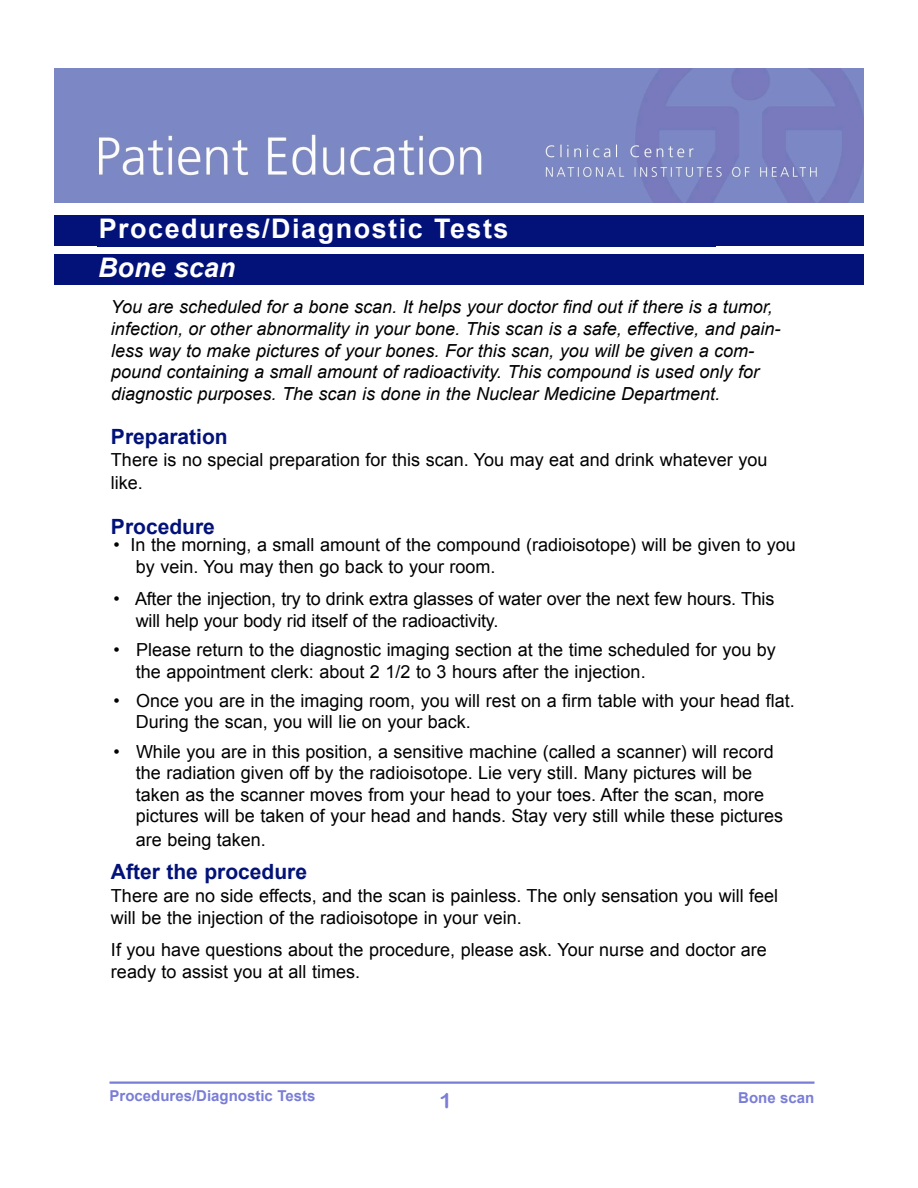
<style>
.page{position:relative;width:918px;height:1188px;background:#fff}
.page>*{position:absolute;margin:0;border:0;box-sizing:border-box;transform-origin:0 0}
.t1{font:700 27px "Arial";letter-spacing:.055em;color:#fff}
.t2{font:italic 700 27px "Arial";color:#fff}
.t3{font:700 21px "Arial";color:#021279}
.t4{font:21px "Arial Rounded MT Bold";color:#7a7dd6}
.t5{font:18px/21.6px "Arial";color:#000}
.t6{font:italic 18px/21.6px "Arial";color:#000}
.t7{font:700 15px "Arial";color:#7a7dd6}
</style>
<div class="page">
<hr style="left:109px;top:1081px;width:705px;height:3px;background:#7a7dd6">
<img style="left:54px;top:69px;width:810px;height:133px">
<div style="left:54px;top:215px;width:810px;height:31px;background:#021279"></div>
<div style="left:54px;top:254px;width:810px;height:31px;background:#021279"></div>
<p class="t1" style="left:99px;top:214px;width:411px">Procedures/Diagnostic Tests</p>
<p class="t2" style="left:98px;top:252px;width:139px">Bone scan</p>
<p class="t6" style="left:111px;top:296px;width:671px">You are scheduled for a bone scan. It helps your doctor find out if there is a tumor, infection, or other abnormality in your bone. This scan is a safe, effective, and pain&shy;less way to make pictures of your bones. For this scan, you will be given a com&shy;pound containing a small amount of radioactivity. This compound is used only for diagnostic purposes. The scan is done in the Nuclear Medicine Department.</p>
<h3 class="t3" style="left:111px;top:425px;width:118px">Preparation</h3>
<p class="t5" style="left:111px;top:449px;width:658px;line-height:22.5px">There is no special preparation for this scan. You may eat and drink whatever you like.</p>
<p class="t3" style="left:111px;top:515px;width:105px">Procedure</p>
<p class="t5" style="left:136px;top:534px;width:662px;text-indent:-22px">• In the morning, a small amount of the compound (radioisotope) will be given to you by vein. You may then go back to your room.</p>
<p class="t5" style="left:136px;top:588px;width:640px;text-indent:-22px">• After the injection, try to drink extra glasses of water over the next few hours. This will help your body rid itself of the radioactivity.</p>
<p class="t5" style="left:136px;top:639px;width:642px;text-indent:-22px">• Please return to the diagnostic imaging section at the time scheduled for you by the appointment clerk: about 2 1/2 to 3 hours after the injection.</p>
<p class="t5" style="left:136px;top:690px;width:661px;text-indent:-22px">• Once you are in the imaging room, you will rest on a firm table with your head flat.<br>During the scan, you will lie on your back.</p>
<p class="t5" style="left:136px;top:741px;width:649px;text-indent:-22px">• While you are in this position, a sensitive machine (called a scanner) will record the radiation given off by the radioisotope. Lie very still. Many pictures will be taken as the scanner moves from your head to your toes. After the scan, more pictures will be taken of your head and hands. Stay very still while these pictures</p>
<p class="t5" style="left:136px;top:829px;width:132px">are being taken.</p>
<p class="t3" style="left:111px;top:860px;width:198px">After the procedure</p>
<p class="t5" style="left:111px;top:885px;width:669px">There are no side effects, and the scan is painless. The only sensation you will feel will be the injection of the radioisotope in your vein.</p>
<p class="t5" style="left:111px;top:939px;width:657px">If you have questions about the procedure, please ask. Your nurse and doctor are ready to assist you at all times.</p>
<p class="t7" style="left:109px;top:1088px;width:208px">Procedures/Diagnostic Tests</p>
<p class="t4" style="left:439px;top:1088px;width:14px">1</p>
<p class="t7" style="left:738px;top:1090px;width:78px">Bone scan</p>
</div>
